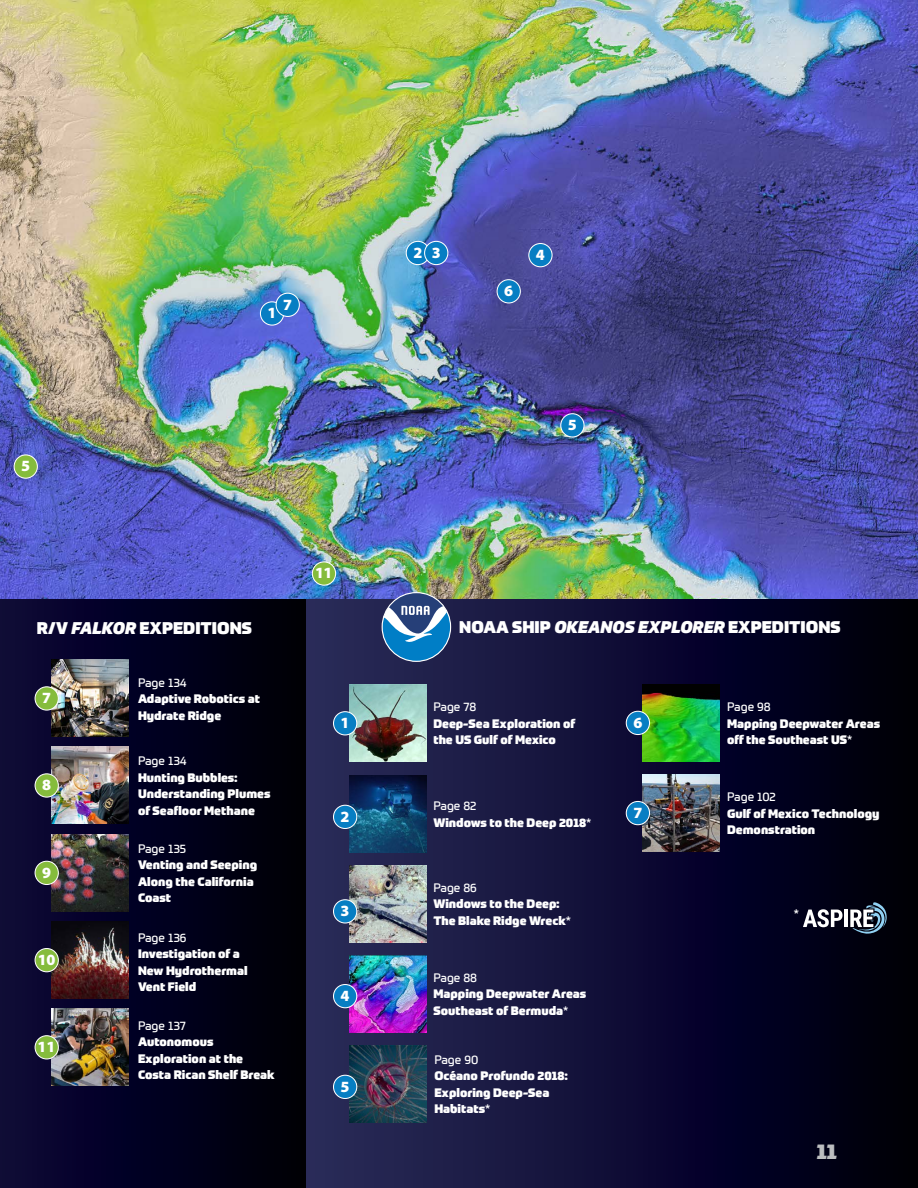
<style>
.page{position:relative;width:918px;height:1188px;background:#fff}
.page>*{position:absolute;margin:0;border:0;box-sizing:border-box;transform-origin:0 0}
.t1{font:900 21px "Prometo";color:#bcbec0}
.t2{font:900 16.5px "Prometo";color:#fff}
.t3{font:900 15.6px "Myriad Pro";letter-spacing:-.015em;color:#fff}
.t4{font:900 12px/16.5px "Prometo";color:#fff}
.t5{font:12px "Prometo";color:#fff}
.s1{font-style:italic}
.s2{font-weight:400}
</style>
<div class="page">
<div style="left:0;top:586px;width:326px;height:602px;background:linear-gradient(to right,#0d093b,#000005)"></div>
<div style="left:307px;top:586px;width:611px;height:602px;background:linear-gradient(to right,#2c2c5f,#00000a)"></div>
<img style="left:0;top:0;width:918px;height:598px">
<img style="left:350px;top:865px;width:77px;height:77px">
<img style="left:350px;top:955px;width:77px;height:77px">
<img style="left:350px;top:685px;width:77px;height:77px">
<img style="left:643px;top:685px;width:77px;height:77px">
<img style="left:643px;top:775px;width:77px;height:77px">
<img style="left:350px;top:1046px;width:77px;height:76px">
<img style="left:350px;top:775px;width:77px;height:77px">
<div style="left:334px;top:712px;width:23px;height:23px;background:#077ec3;border-radius:50%"></div>
<div style="left:333px;top:711px;width:24px;height:24px;border:1px solid #fff;border-radius:50%"></div>
<div style="left:260px;top:302px;width:24px;height:23px;background:#077ec3;border-radius:50%"></div>
<div style="left:260px;top:301px;width:24px;height:25px;border:1px solid #fff;border-radius:50%"></div>
<div style="left:334px;top:805px;width:23px;height:24px;background:#077ec3;border-radius:50%"></div>
<div style="left:333px;top:805px;width:24px;height:24px;border:1px solid #fff;border-radius:50%"></div>
<div style="left:406px;top:241px;width:24px;height:24px;background:#077ec3;border-radius:50%"></div>
<div style="left:406px;top:241px;width:24px;height:24px;border:1px solid #fff;border-radius:50%"></div>
<div style="left:334px;top:900px;width:23px;height:23px;background:#077ec3;border-radius:50%"></div>
<div style="left:333px;top:899px;width:24px;height:25px;border:1px solid #fff;border-radius:50%"></div>
<div style="left:425px;top:241px;width:23px;height:24px;background:#077ec3;border-radius:50%"></div>
<div style="left:424px;top:241px;width:24px;height:24px;border:1px solid #fff;border-radius:50%"></div>
<div style="left:334px;top:985px;width:23px;height:23px;background:#077ec3;border-radius:50%"></div>
<div style="left:333px;top:984px;width:24px;height:24px;border:1px solid #fff;border-radius:50%"></div>
<div style="left:529px;top:244px;width:23px;height:23px;background:#077ec3;border-radius:50%"></div>
<div style="left:528px;top:243px;width:25px;height:24px;border:1px solid #fff;border-radius:50%"></div>
<div style="left:334px;top:1075px;width:23px;height:24px;background:#077ec3;border-radius:50%"></div>
<div style="left:333px;top:1075px;width:24px;height:24px;border:1px solid #fff;border-radius:50%"></div>
<div style="left:561px;top:414px;width:23px;height:23px;background:#077ec3;border-radius:50%"></div>
<div style="left:560px;top:413px;width:25px;height:25px;border:1px solid #fff;border-radius:50%"></div>
<div style="left:626px;top:711px;width:24px;height:24px;background:#077ec3;border-radius:50%"></div>
<div style="left:626px;top:711px;width:24px;height:24px;border:1px solid #fff;border-radius:50%"></div>
<div style="left:497px;top:280px;width:23px;height:23px;background:#077ec3;border-radius:50%"></div>
<div style="left:497px;top:279px;width:24px;height:24px;border:1px solid #fff;border-radius:50%"></div>
<div style="left:626px;top:801px;width:24px;height:24px;background:#077ec3;border-radius:50%"></div>
<div style="left:626px;top:801px;width:24px;height:24px;border:1px solid #fff;border-radius:50%"></div>
<div style="left:276px;top:293px;width:23px;height:23px;background:#077ec3;border-radius:50%"></div>
<div style="left:276px;top:293px;width:24px;height:24px;border:1px solid #fff;border-radius:50%"></div>
<div style="left:14px;top:455px;width:23px;height:23px;background:#85bc3c;border-radius:50%"></div>
<div style="left:14px;top:454px;width:24px;height:25px;border:1px solid #fff;border-radius:50%"></div>
<img style="left:52px;top:660px;width:76px;height:77px">
<img style="left:52px;top:747px;width:76px;height:77px">
<img style="left:52px;top:834px;width:76px;height:77px">
<img style="left:52px;top:922px;width:76px;height:77px">
<div style="left:35px;top:687px;width:23px;height:23px;background:#85bc3c;border-radius:50%"></div>
<div style="left:35px;top:686px;width:24px;height:25px;border:1px solid #fff;border-radius:50%"></div>
<div style="left:35px;top:774px;width:23px;height:23px;background:#85bc3c;border-radius:50%"></div>
<div style="left:35px;top:773px;width:24px;height:25px;border:1px solid #fff;border-radius:50%"></div>
<div style="left:35px;top:861px;width:23px;height:24px;background:#85bc3c;border-radius:50%"></div>
<div style="left:35px;top:861px;width:24px;height:24px;border:1px solid #fff;border-radius:50%"></div>
<div style="left:35px;top:949px;width:23px;height:23px;background:#85bc3c;border-radius:50%"></div>
<div style="left:35px;top:948px;width:24px;height:24px;border:1px solid #fff;border-radius:50%"></div>
<img style="left:52px;top:1009px;width:76px;height:77px">
<div style="left:35px;top:1036px;width:23px;height:23px;background:#85bc3c;border-radius:50%"></div>
<div style="left:35px;top:1035px;width:24px;height:24px;border:1px solid #fff;border-radius:50%"></div>
<div style="left:312px;top:562px;width:24px;height:23px;background:#85bc3c;border-radius:50%"></div>
<div style="left:312px;top:561px;width:24px;height:25px;border:1px solid #fff;border-radius:50%"></div>
<svg style="left:803px;top:909px;width:40px;height:18px"></svg>
<hr style="left:844px;top:910px;width:4px;height:17px;background:#fff">
<svg style="left:850px;top:902px;width:37px;height:32px"></svg>
<svg style="left:382px;top:593px;width:69px;height:68px;background:#477aaa"></svg>
<div style="left:382px;top:592px;width:69px;height:70px;border:1px solid #fff;border-radius:50%"></div>
<h3 class="t3" style="left:21px;top:456px;width:10px">5</h3>
<h3 class="t3" style="left:268px;top:303px;width:10px">1</h3>
<h3 class="t3" style="left:283px;top:294px;width:10px">7</h3>
<h3 class="t3" style="left:315px;top:563px;width:28px">111</h3>
<h3 class="t3" style="left:413px;top:242px;width:10px">2</h3>
<h3 class="t3" style="left:432px;top:242px;width:10px">3</h3>
<h3 class="t3" style="left:504px;top:280px;width:10px">6</h3>
<h3 class="t3" style="left:536px;top:244px;width:10px">4</h3>
<h3 class="t3" style="left:568px;top:414px;width:10px">5</h3>
<h2 class="t2" style="left:37px;top:618px;width:217px">R/V <span class="s1">FALKOR</span> EXPEDITIONS</h2>
<h2 class="t2" style="left:459px;top:617px;width:383px">NOAA SHIP <span class="s1">OKEANOS EXPLORER</span> EXPEDITIONS</h2>
<h2 class="t2" style="left:3px;top:618px;width:141px"><span class="s1">OR</span> EXPEDITIONS</h2>
<h3 class="t3" style="left:42px;top:688px;width:10px">7</h3>
<h3 class="t3" style="left:42px;top:775px;width:10px">8</h3>
<h3 class="t3" style="left:42px;top:862px;width:10px">9</h3>
<h3 class="t3" style="left:38px;top:949px;width:19px">10</h3>
<h3 class="t3" style="left:38px;top:1036px;width:19px">11</h3>
<p class="t5" style="left:138px;top:675px;width:50px">Page 134</p>
<p class="t4" style="left:138px;top:691px;width:124px">Adaptive Robotics at<br>Hydrate Ridge</p>
<p class="t5" style="left:138px;top:754px;width:50px">Page 134</p>
<p class="t4" style="left:138px;top:769px;width:134px">Hunting Bubbles:<br>Understanding Plumes of Seafloor Methane</p>
<p class="t5" style="left:138px;top:841px;width:50px">Page 135</p>
<p class="t4" style="left:138px;top:857px;width:121px">Venting and Seeping<br>Along the California<br>Coast</p>
<p class="t5" style="left:138px;top:930px;width:50px">Page 136</p>
<p class="t4" style="left:138px;top:946px;width:111px">Investigation of a<br>New Hydrothermal<br>Vent Field</p>
<p class="t5" style="left:138px;top:1018px;width:50px">Page 137</p>
<p class="t4" style="left:138px;top:1034px;width:138px">Autonomous<br>Exploration at the<br>Costa Rican Shelf Break</p>
<h3 class="t3" style="left:341px;top:712px;width:10px">1</h3>
<h3 class="t3" style="left:341px;top:806px;width:10px">2</h3>
<h3 class="t3" style="left:341px;top:900px;width:10px">3</h3>
<h3 class="t3" style="left:341px;top:985px;width:10px">4</h3>
<h3 class="t3" style="left:341px;top:1076px;width:10px">5</h3>
<p class="t5" style="left:433px;top:700px;width:45px">Page 78</p>
<p class="t4" style="left:433px;top:715px;width:143px">Deep-Sea Exploration of the US Gulf of Mexico</p>
<p class="t4" style="left:433px;top:798px;width:160px"><span class="s2">Page 82<br></span>Windows to the Deep 2018<span class="s2">*</span></p>
<p class="t5" style="left:433px;top:880px;width:45px">Page 86</p>
<p class="t4" style="left:433px;top:896px;width:139px">Windows to the Deep:<br>The Blake Ridge Wreck<span class="s2">*</span></p>
<p class="t5" style="left:433px;top:970px;width:45px">Page 88</p>
<p class="t4" style="left:433px;top:986px;width:154px">Mapping Deepwater Areas<br>Southeast of Bermuda<span class="s2">*</span></p>
<p class="t5" style="left:434px;top:1052px;width:45px">Page 90</p>
<p class="t4" style="left:434px;top:1068px;width:135px">Océano Profundo 2018:<br>Exploring Deep-Sea<br>Habitats<span class="s2">*</span></p>
<h3 class="t3" style="left:633px;top:712px;width:10px">6</h3>
<h3 class="t3" style="left:633px;top:802px;width:10px">7</h3>
<p class="t5" style="left:727px;top:700px;width:45px">Page 98</p>
<p class="t4" style="left:727px;top:715px;width:154px">Mapping Deepwater Areas off the Southeast US<span class="s2">*</span></p>
<p class="t4" style="left:735px;top:732px;width:6px">f</p>
<p class="t5" style="left:727px;top:790px;width:50px">Page 102</p>
<p class="t4" style="left:727px;top:805px;width:154px">Gulf of Mexico Technology<br>Demonstration</p>
<p class="t5" style="left:794px;top:907px;width:7px">*</p>
<h1 class="t1" style="left:817px;top:1138px;width:22px">11</h1>
</div>
